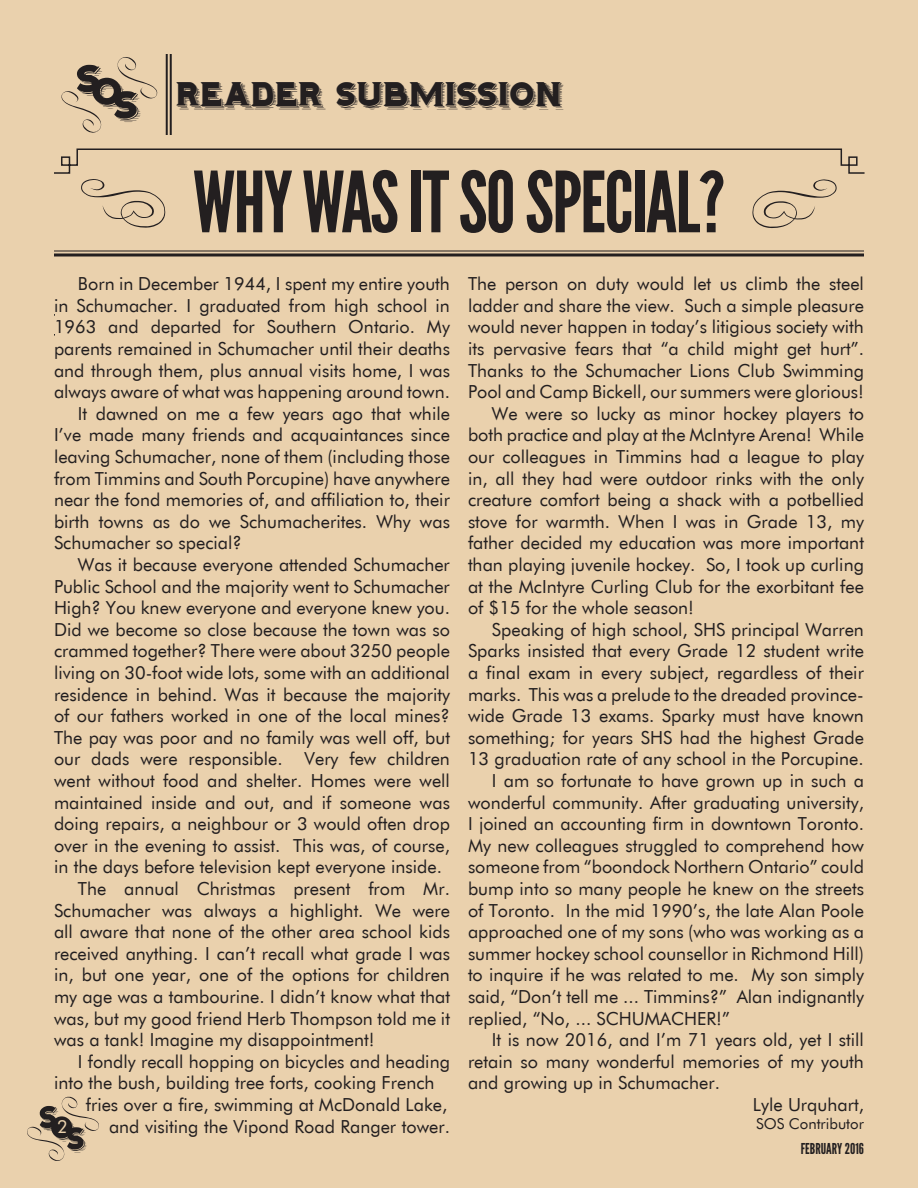
<style>
.page{position:relative;width:918px;height:1188px;background:#ead1ad}
.page>*{position:absolute;margin:0;border:0;box-sizing:border-box;transform-origin:0 0}
.t1{font:84px "League Gothic";letter-spacing:-.02em;color:#231f20}
.t2{font:30px "Hominis";letter-spacing:-.05em;color:#231f20}
.t3{font:18px/21.6px "Futura BT";color:#231f20;text-align:justify}
.t4{font:18px "Futura BT";color:#ead1ad}
.t5{font:15px "Futura BT";color:#231f20}
.t6{font:15px "League Gothic";color:#231f20}
</style>
<div class="page">
<svg style="left:61px;top:57px;width:97px;height:76px"></svg>
<hr style="left:170px;top:54px;width:2px;height:81px;background:#231f20">
<hr style="left:166px;top:54px;width:2px;height:81px;background:#231f20">
<svg style="left:27px;top:1096px;width:72px;height:65px"></svg>
<div style="left:53px;top:1120px;width:16px;height:14px;background:#231f20;border-radius:50%"></div>
<hr style="left:54px;top:250px;width:810px;height:2px;background:#231f20">
<hr style="left:54px;top:254px;width:810px;height:2px;background:#231f20">
<svg style="left:54px;top:148px;width:811px;height:80px"></svg>
<p class="t2" style="left:176px;top:82px;width:389px">READER SUBMISSION</p>
<p class="t1" style="left:193px;top:154px;width:534px">WHY WAS IT SO SPECIAL?</p>
<p class="t3" style="left:54px;top:273px;width:398px;text-indent:24px">Born in December 1944, I spent my entire youth in Schumacher. I graduated from high school in 1963 and departed for Southern Ontario. My parents remained in Schumacher until their deaths and through them, plus annual visits home, I was always aware of what was happening around town.</p>
<p class="t3" style="left:54px;top:402px;width:397px;text-indent:24px">It dawned on me a few years ago that while I’ve made many friends and acquaintances since leaving Schumacher, none of them (including those from Timmins and South Porcupine) have anywhere near the fond memories of, and affiliation to, their birth towns as do we Schumacherites. Why was Schumacher so special?</p>
<p class="t3" style="left:54px;top:554px;width:398px;text-indent:24px">Was it because everyone attended Schumacher Public School and the majority went to Schumacher High? You knew everyone and everyone knew you.<br>Did we become so close because the town was so crammed together? There were about 3250 people living on 30-foot wide lots, some with an additional residence in behind. Was it because the majority of our fathers worked in one of the local mines?<br>The pay was poor and no family was well off, but our dads were responsible. Very few children went without food and shelter. Homes were well maintained inside and out, and if someone was doing repairs, a neighbour or 3 would often drop over in the evening to assist. This was, of course, in the days before television kept everyone inside.</p>
<p class="t3" style="left:54px;top:878px;width:398px;text-indent:24px">The annual Christmas present from Mr.<br>Schumacher was always a highlight. We were all aware that none of the other area school kids received anything. I can’t recall what grade I was in, but one year, one of the options for children my age was a tambourine. I didn’t know what that was, but my good friend Herb Thompson told me it was a tank! Imagine my disappointment!</p>
<p class="t3" style="left:54px;top:1050px;width:397px;text-indent:24px">I fondly recall hopping on bicycles and heading into the bush, building tree forts, cooking French</p>
<p class="t3" style="left:86px;top:1094px;width:363px">fries over a fire, swimming at McDonald Lake,</p>
<p class="t3" style="left:109px;top:1115px;width:343px">and visiting the Vipond Road Ranger tower.</p>
<p class="t4" style="left:57px;top:1115px;width:12px">2</p>
<p class="t3" style="left:468px;top:273px;width:398px">The person on duty would let us climb the steel ladder and share the view. Such a simple pleasure would never happen in today’s litigious society with its pervasive fears that “a child might get hurt”.<br>Thanks to the Schumacher Lions Club Swimming Pool and Camp Bickell, our summers were glorious!</p>
<p class="t3" style="left:468px;top:402px;width:398px;text-indent:24px">We were so lucky as minor hockey players to both practice and play at the McIntyre Arena! While our colleagues in Timmins had a league to play in, all they had were outdoor rinks with the only creature comfort being a shack with a potbellied stove for warmth. When I was in Grade 13, my father decided my education was more important than playing juvenile hockey. So, I took up curling at the McIntyre Curling Club for the exorbitant fee of $15 for the whole season!</p>
<p class="t3" style="left:468px;top:618px;width:398px;text-indent:24px">Speaking of high school, SHS principal Warren Sparks insisted that every Grade 12 student write a final exam in every subject, regardless of their marks. This was a prelude to the dreaded province&shy;wide Grade 13 exams. Sparky must have known something; for years SHS had the highest Grade 13 graduation rate of any school in the Porcupine.</p>
<p class="t3" style="left:468px;top:770px;width:398px;text-indent:24px">I am so fortunate to have grown up in such a wonderful community. After graduating university, I joined an accounting firm in downtown Toronto.<br>My new colleagues struggled to comprehend how someone from “boondock Northern Ontario” could bump into so many people he knew on the streets of Toronto. In the mid 1990’s, the late Alan Poole approached one of my sons (who was working as a summer hockey school counsellor in Richmond Hill) to inquire if he was related to me. My son simply said, “Don’t tell me ... Timmins?” Alan indignantly replied, “No, ... SCHUMACHER!”</p>
<p class="t3" style="left:468px;top:1029px;width:398px;text-indent:24px">It is now 2016, and I’m 71 years old, yet I still retain so many wonderful memories of my youth and growing up in Schumacher.</p>
<p class="t3" style="left:753px;top:1094px;width:113px">Lyle Urquhart,</p>
<p class="t5" style="left:756px;top:1115px;width:109px">SOS Contributor</p>
<p class="t6" style="left:801px;top:1141px;width:65px">FEBRUARY 2016</p>
</div>
